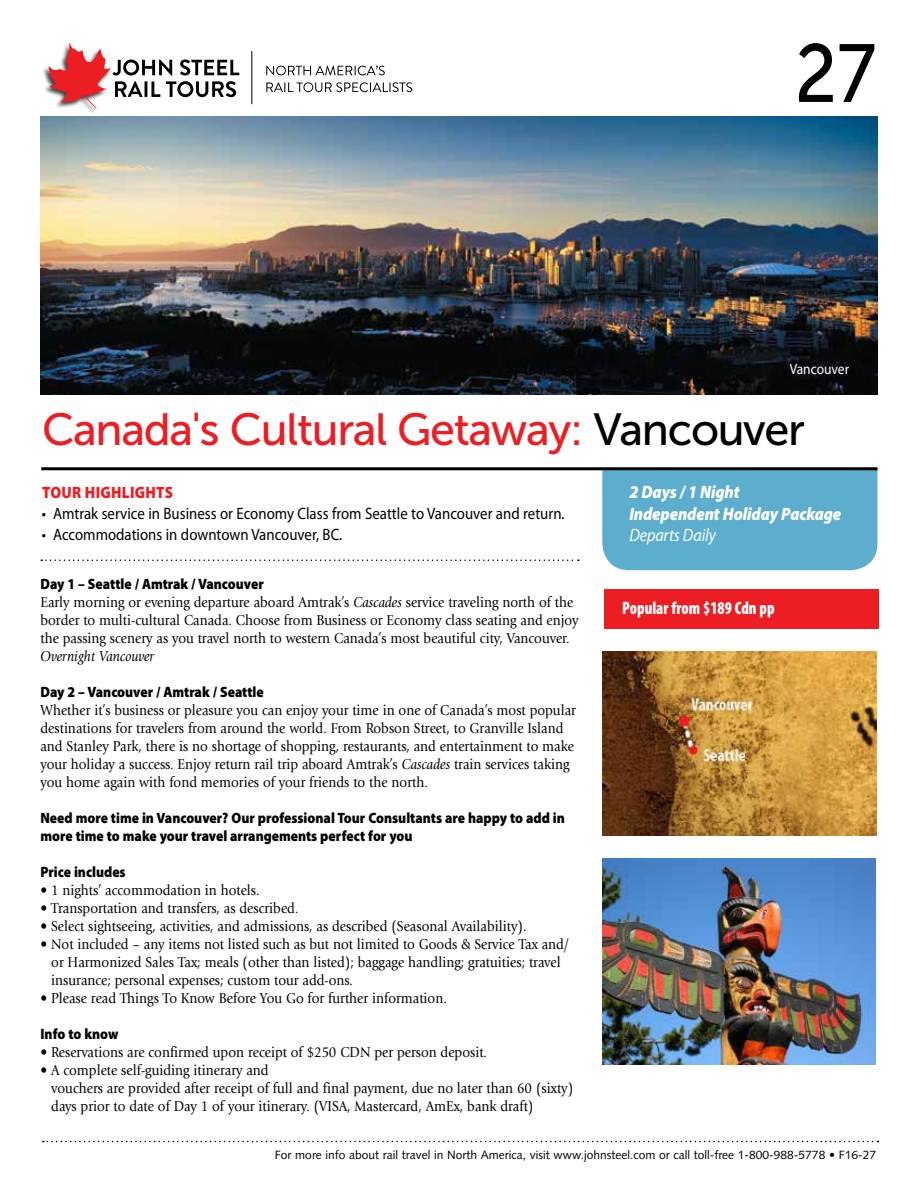
<style>
.page{position:relative;width:918px;height:1188px;background:#fff}
.page>*{position:absolute;margin:0;border:0;box-sizing:border-box;transform-origin:0 0}
.t1{font:81.9px "Museo Sans 500";color:#000;scale:.9 1}
.t2{font:45px "Museo Sans 500";letter-spacing:-.03em;color:#ed1d24}
.t3{font:italic 900 18px/21.6px "Myriad Pro";letter-spacing:-.01em;color:#fff;scale:.9 1}
.t4{font:900 condensed 18px "Myriad Pro";color:#fff;scale:.9 1}
.t5{font:italic 18px "Myriad Pro";letter-spacing:-.01em;color:#fff;scale:.9 1}
.t6{font:16.5px "Myriad Pro";color:#000;scale:.9 1}
.t7{font:900 16.5px "Myriad Pro";letter-spacing:.02em;color:#ed1d24;scale:.9 1}
.t8{font:15px/18px "Giovanni";color:#000;scale:.9 1}
.t9{font:900 15px/18px "Myriad Pro";color:#000;scale:.9 1}
.t10{font:italic 15px "Giovanni";color:#000;scale:.9 1}
.t11{font:15px "Myriad Pro";color:#fff;scale:.9 1}
.t12{font:12px "Syntax";color:#000}
.s1{color:#000}
.s2{font-style:italic}
</style>
<div class="page">
<div style="left:602px;top:470px;width:276px;height:100px;background:#5cadce"></div>
<img style="left:40px;top:117px;width:838px;height:277px">
<svg style="left:43px;top:1141px;width:836px;height:1px"></svg>
<hr style="left:41px;top:467px;width:837px;height:3px;background:#000">
<svg style="left:41px;top:560px;width:538px;height:1px"></svg>
<div style="left:604px;top:590px;width:274px;height:39px;background:#ed1d24"></div>
<img style="left:602px;top:859px;width:274px;height:205px">
<svg style="left:266px;top:66px;width:119px;height:9px"></svg>
<svg style="left:266px;top:82px;width:146px;height:10px"></svg>
<hr style="left:251px;top:51px;width:1px;height:53px;background:#000">
<img style="left:40px;top:66px;width:73px;height:51px">
<svg style="left:49px;top:43px;width:190px;height:66px"></svg>
<div style="left:782px;top:357px;width:74px;height:25px;background:#070a0e"></div>
<img style="left:603px;top:651px;width:273px;height:185px">
<h1 class="t1" style="left:795px;top:29px;width:92px">27</h1>
<p class="t11" style="left:790px;top:360px;width:68px">Vancouver</p>
<h2 class="t2" style="left:42px;top:404px;width:765px">Canada's Cultural Getaway: <span class="s1">Vancouver</span></h2>
<p class="t3" style="left:629px;top:481px;width:237px">2 Days / 1 Night<br>Independent Holiday Package</p>
<p class="t5" style="left:629px;top:524px;width:98px">Departs Daily</p>
<p class="t7" style="left:42px;top:483px;width:147px">TOUR HIGHLIGHTS</p>
<p class="t6" style="left:42px;top:504px;width:582px">• Amtrak service in Business or Economy Class from Seattle to Vancouver and return.</p>
<p class="t6" style="left:42px;top:525px;width:335px">• Accommodations in downtown Vancouver, BC.</p>
<p class="t9" style="left:40px;top:575px;width:250px">Day 1 – Seattle / Amtrak / Vancouver</p>
<p class="t8" style="left:40px;top:594px;width:599px">Early morning or evening departure aboard Amtrak’s <span class="s2">Cascades</span> service traveling north of the border to multi-cultural Canada. Choose from Business or Economy class seating and enjoy the passing scenery as you travel north to western Canada’s most beautiful city, Vancouver.</p>
<p class="t10" style="left:40px;top:648px;width:128px">Overnight Vancouver</p>
<p class="t9" style="left:40px;top:683px;width:250px">Day 2 – Vancouver / Amtrak / Seattle</p>
<p class="t8" style="left:40px;top:702px;width:596px">Whether it’s business or pleasure you can enjoy your time in one of Canada’s most popular destinations for travelers from around the world. From Robson Street, to Granville Island and Stanley Park, there is no shortage of shopping, restaurants, and entertainment to make your holiday a success. Enjoy return rail trip aboard Amtrak’s <span class="s2">Cascades</span> train services taking you home again with fond memories of your friends to the north.</p>
<p class="t9" style="left:40px;top:809px;width:584px">Need more time in Vancouver? Our professional Tour Consultants are happy to add in more time to make your travel arrangements perfect for you</p>
<p class="t9" style="left:40px;top:863px;width:96px">Price includes</p>
<p class="t8" style="left:40px;top:882px;width:245px">• 1 nights’ accommodation in hotels.</p>
<p class="t8" style="left:40px;top:900px;width:288px">• Transportation and transfers, as described.</p>
<p class="t8" style="left:40px;top:918px;width:542px">• Select sightseeing, activities, and admissions, as described (Seasonal Availability).</p>
<p class="t8" style="left:51px;top:936px;width:577px;text-indent:-11px">• Not included – any items not listed such as but not limited to Goods &amp; Service Tax and/ or Harmonized Sales Tax; meals (other than listed); baggage handling; gratuities; travel insurance; personal expenses; custom tour add-ons.</p>
<p class="t8" style="left:40px;top:990px;width:453px">• Please read Things To Know Before You Go for further information.</p>
<p class="t9" style="left:40px;top:1025px;width:88px">Info to know</p>
<p class="t8" style="left:40px;top:1044px;width:498px">• Reservations are confirmed upon receipt of $250 CDN per person deposit.</p>
<p class="t8" style="left:51px;top:1062px;width:581px;text-indent:-11px">• A complete self-guiding itinerary and<br>vouchers are provided after receipt of full and final payment, due no later than 60 (sixty) days prior to date of Day 1 of your itinerary. (VISA, Mastercard, AmEx, bank draft)</p>
<p class="t4" style="left:622px;top:597px;width:171px">Popular from $189 Cdn pp</p>
<p class="t12" style="left:275px;top:1148px;width:603px">For more info about rail travel in North America, visit www.johnsteel.com or call toll-free 1-800-988-5778 • F16-27</p>
</div>
